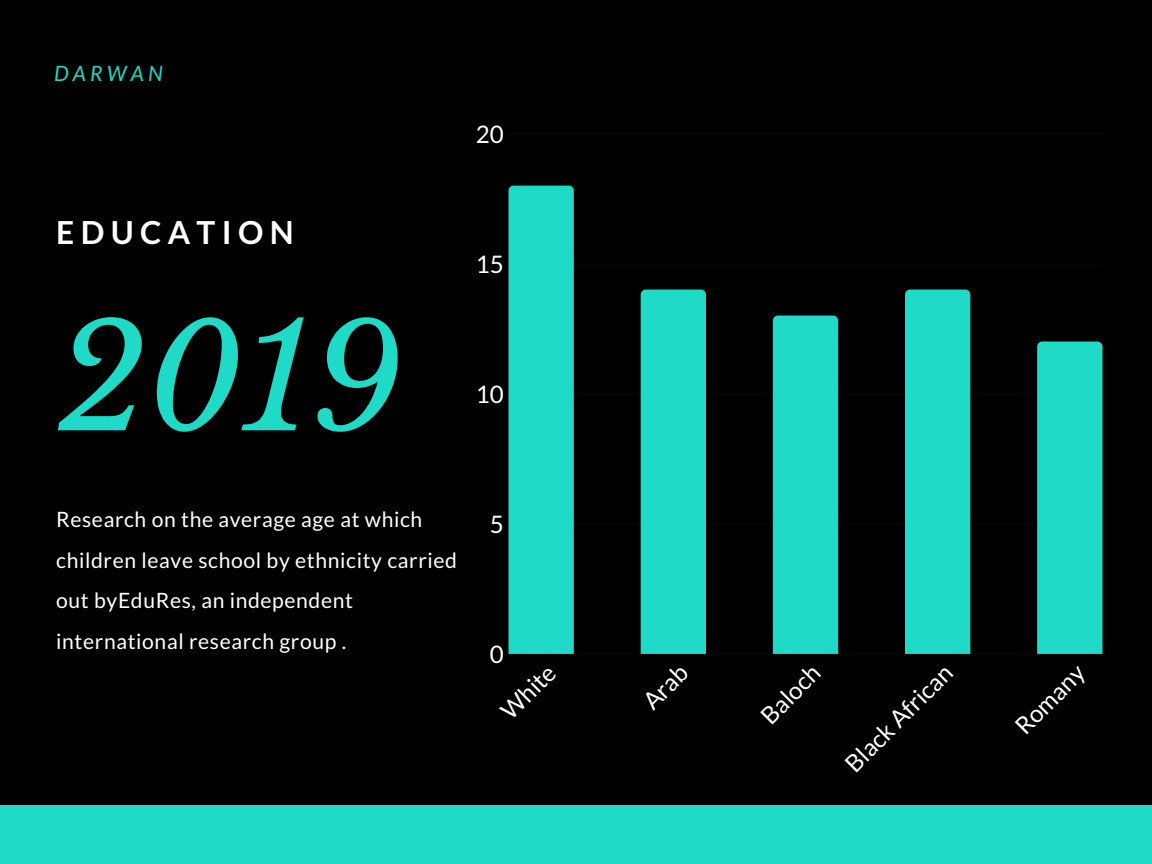
<style>
.page{position:relative;width:1152px;height:864px;background:#000}
.page>*{position:absolute;margin:0;border:0;box-sizing:border-box;transform-origin:0 0}
.t1{font:italic 144.9px "Libre Baskerville";color:#1fdac7}
.t2{font:700 31.65px "Lato";letter-spacing:.2em;color:#fff}
.t3{font:24.15px "Lato";color:#fff}
.t4{font:21.15px/40.5px "Lato";letter-spacing:.03em;color:#fff}
.t5{font:italic 21.15px "Lato";letter-spacing:.2em;color:#1fdac7}
</style>
<div class="page">
<hr style="left:509px;top:134px;width:593px;height:1px;background:#222">
<hr style="left:509px;top:264px;width:593px;height:1px;background:#222">
<hr style="left:509px;top:394px;width:593px;height:1px;background:#222">
<hr style="left:509px;top:523px;width:593px;height:2px;background:#222">
<hr style="left:509px;top:653px;width:593px;height:2px;background:#222">
<div style="left:509px;top:186px;width:65px;height:468px;background:#1fdac7"></div>
<div style="left:641px;top:290px;width:65px;height:364px;background:#1fdac7"></div>
<div style="left:773px;top:316px;width:65px;height:338px;background:#1fdac7"></div>
<div style="left:905px;top:290px;width:65px;height:364px;background:#1fdac7"></div>
<svg style="left:1037px;top:342px;width:65px;height:312px;background:#1ed7c4"></svg>
<div style="left:0;top:806px;width:1152px;height:58px;background:#1fdac7"></div>
<p class="t5" style="left:54px;top:60px;width:110px">DARWAN</p>
<p class="t2" style="left:56px;top:212px;width:239px">EDUCATION</p>
<p class="t1" style="left:56px;top:290px;width:348px">2019</p>
<p class="t3" style="left:476px;top:119px;width:30px">20</p>
<p class="t3" style="left:476px;top:249px;width:30px">15</p>
<p class="t3" style="left:476px;top:379px;width:30px">10</p>
<p class="t4" style="left:56px;top:499px;width:402px">Research on the average age at which children leave school by ethnicity carried out byEduRes, an independent international research group .</p>
<p class="t3" style="left:490px;top:509px;width:16px">5</p>
<p class="t3" style="left:490px;top:639px;width:16px">0</p>
<p class="t3" style="left:494px;top:704px;width:67px;rotate:-45deg">White</p>
<p class="t3" style="left:637px;top:695px;width:53px;rotate:-45deg">Arab</p>
<p class="t3" style="left:754px;top:709px;width:74px;rotate:-45deg">Baloch</p>
<p class="t3" style="left:839px;top:757px;width:141px;rotate:-45deg">Black African</p>
<p class="t3" style="left:1009px;top:719px;width:88px;rotate:-45deg">Romany</p>
</div>
